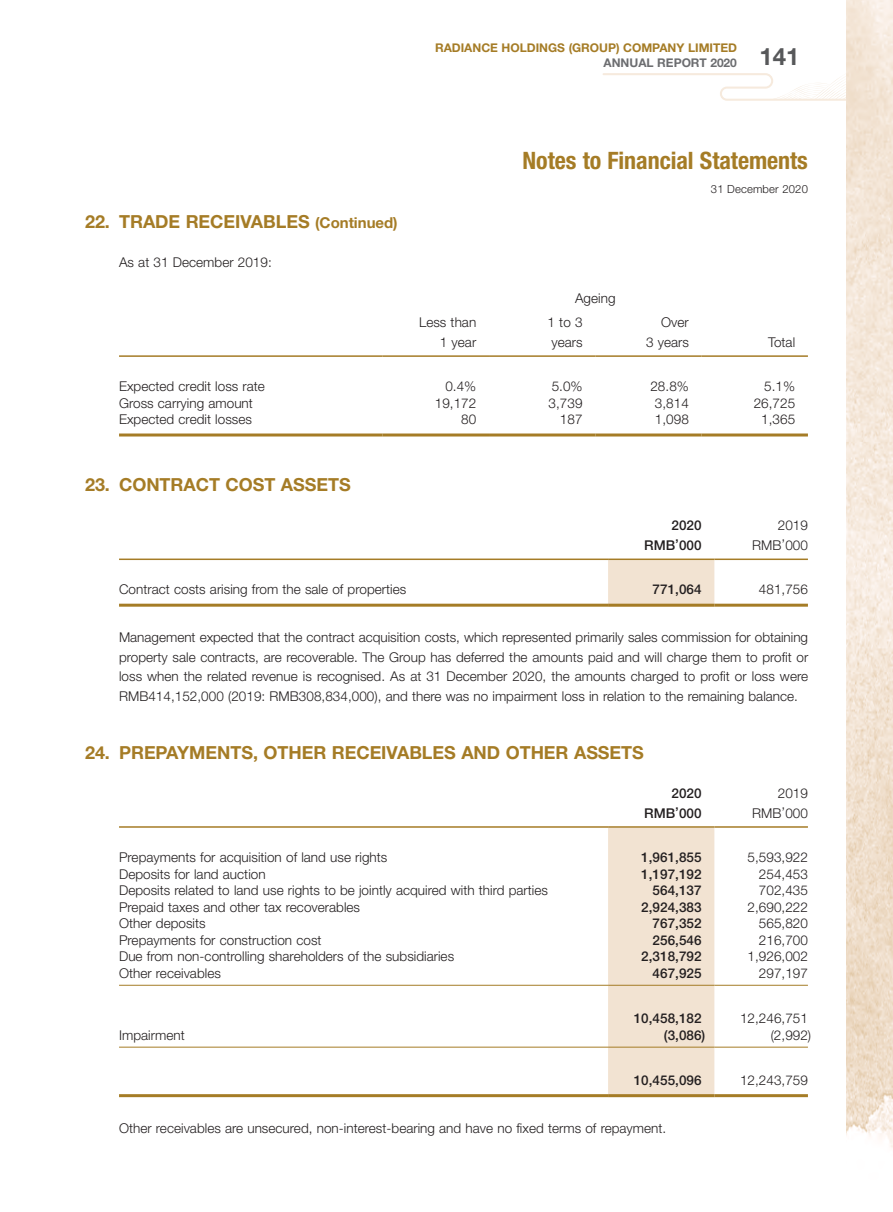
<style>
.page{position:relative;width:893px;height:1212px;background:#fff}
.page>*{position:absolute;margin:0;border:0;box-sizing:border-box;transform-origin:0 0}
.t1{font:700 condensed 24px "Helvetica Neue LT Std";color:#a57c26}
.t2{font:700 24px "Helvetica Neue LT Std";color:#57585a}
.Heading_1{font:700 18px "Helvetica Neue LT Std";color:#a57c26}
.Body_Text{font:300 13.5px/19.5px "Helvetica Neue LT Std";letter-spacing:.005em;color:#231f20;text-align:justify}
.Body_Text-2{font:500 13.5px "Helvetica Neue LT Std";letter-spacing:.005em;color:#231f20}
.t3{font:700 12px "Helvetica Neue LT Std";color:#a57c26}
.t4{font:700 12px "Helvetica Neue LT Std";color:#6c6d70}
.t5{font:300 11.25px "Helvetica Neue LT Std";letter-spacing:.015em;color:#231f20}
.s1{font-size:15px}
</style>
<div class="page">
<svg style="left:603px;top:73px;width:243px;height:28px"></svg>
<img style="left:846px;top:0;width:47px;height:1148px">
<hr style="left:119px;top:355px;width:264px;height:2px;background:#a57c26">
<hr style="left:383px;top:355px;width:106px;height:2px;background:#a57c26">
<hr style="left:489px;top:355px;width:106px;height:2px;background:#a57c26">
<hr style="left:595px;top:355px;width:107px;height:2px;background:#a57c26">
<hr style="left:702px;top:355px;width:106px;height:2px;background:#a57c26">
<hr style="left:119px;top:433px;width:264px;height:3px;background:#a57c26">
<hr style="left:383px;top:433px;width:106px;height:3px;background:#a57c26">
<hr style="left:489px;top:433px;width:106px;height:3px;background:#a57c26">
<hr style="left:595px;top:433px;width:107px;height:3px;background:#a57c26">
<hr style="left:702px;top:433px;width:106px;height:3px;background:#a57c26">
<div style="left:608px;top:560px;width:106px;height:44px;background:#f2e3d2"></div>
<hr style="left:119px;top:558px;width:489px;height:2px;background:#a57c26">
<hr style="left:608px;top:558px;width:106px;height:2px;background:#a57c26">
<hr style="left:714px;top:558px;width:94px;height:2px;background:#a57c26">
<hr style="left:119px;top:604px;width:489px;height:3px;background:#a57c26">
<hr style="left:608px;top:604px;width:106px;height:3px;background:#a57c26">
<hr style="left:714px;top:604px;width:94px;height:3px;background:#a57c26">
<div style="left:608px;top:828px;width:106px;height:266px;background:#f2e3d2"></div>
<hr style="left:119px;top:826px;width:489px;height:2px;background:#a57c26">
<hr style="left:608px;top:826px;width:106px;height:2px;background:#a57c26">
<hr style="left:714px;top:826px;width:94px;height:2px;background:#a57c26">
<hr style="left:119px;top:985px;width:489px;height:1px;background:#a57c26">
<hr style="left:608px;top:985px;width:106px;height:1px;background:#a57c26">
<hr style="left:714px;top:985px;width:94px;height:1px;background:#a57c26">
<hr style="left:119px;top:1047px;width:489px;height:1px;background:#a57c26">
<hr style="left:608px;top:1047px;width:106px;height:1px;background:#a57c26">
<hr style="left:714px;top:1047px;width:94px;height:1px;background:#a57c26">
<hr style="left:119px;top:1094px;width:489px;height:3px;background:#a57c26">
<hr style="left:608px;top:1094px;width:106px;height:3px;background:#a57c26">
<hr style="left:714px;top:1094px;width:94px;height:3px;background:#a57c26">
<p class="t3" style="left:435px;top:41px;width:303px">RADIANCE HOLDINGS (GROUP) COMPANY LIMITED</p>
<p class="t4" style="left:603px;top:56px;width:135px">ANNUAL REPORT 2020</p>
<h1 class="t2" style="left:759px;top:42px;width:41px">141</h1>
<p class="Heading_1" style="left:85px;top:211px;width:314px">22. TRADE RECEIVABLES <span class="s1">(Continued)</span></p>
<p class="Body_Text" style="left:119px;top:253px;width:154px">As at 31 December 2019:</p>
<h1 class="t1" style="left:522px;top:146px;width:287px">Notes to Financial Statements</h1>
<p class="t5" style="left:711px;top:182px;width:99px">31 December 2020</p>
<p class="Body_Text" style="left:575px;top:289px;width:42px">Ageing</p>
<p class="Body_Text" style="left:419px;top:312px;width:59px">Less than</p>
<p class="Body_Text" style="left:548px;top:312px;width:36px">1 to 3</p>
<p class="Body_Text" style="left:661px;top:312px;width:29px">Over</p>
<p class="Body_Text" style="left:440px;top:332px;width:38px">1 year</p>
<p class="Body_Text" style="left:551px;top:332px;width:33px">years</p>
<p class="Body_Text" style="left:646px;top:332px;width:44px">3 years</p>
<p class="Body_Text" style="left:768px;top:332px;width:29px">Total</p>
<p class="Body_Text" style="left:119px;top:376px;width:147px">Expected credit loss rate</p>
<p class="Body_Text" style="left:445px;top:376px;width:32px">0.4%</p>
<p class="Body_Text" style="left:552px;top:376px;width:32px">5.0%</p>
<p class="Body_Text" style="left:650px;top:376px;width:40px">28.8%</p>
<p class="Body_Text" style="left:764px;top:376px;width:32px">5.1%</p>
<p class="Body_Text" style="left:119px;top:393px;width:135px">Gross carrying amount</p>
<p class="Body_Text" style="left:435px;top:393px;width:43px">19,172</p>
<p class="Body_Text" style="left:549px;top:393px;width:35px">3,739</p>
<p class="Body_Text" style="left:655px;top:393px;width:35px">3,814</p>
<p class="Body_Text" style="left:754px;top:393px;width:43px">26,725</p>
<p class="Body_Text" style="left:119px;top:409px;width:134px">Expected credit losses</p>
<p class="Body_Text" style="left:461px;top:409px;width:17px">80</p>
<p class="Body_Text" style="left:560px;top:409px;width:24px">187</p>
<p class="Body_Text" style="left:655px;top:409px;width:35px">1,098</p>
<p class="Body_Text" style="left:761px;top:409px;width:35px">1,365</p>
<p class="Heading_1" style="left:85px;top:474px;width:267px">23. CONTRACT COST ASSETS</p>
<p class="Body_Text-2" style="left:671px;top:517px;width:32px">2020</p>
<p class="Body_Text" style="left:778px;top:516px;width:32px">2019</p>
<p class="Body_Text-2" style="left:644px;top:537px;width:59px">RMB’000</p>
<p class="Body_Text" style="left:752px;top:535px;width:57px">RMB’000</p>
<p class="Body_Text" style="left:119px;top:580px;width:289px">Contract costs arising from the sale of properties</p>
<p class="Body_Text-2" style="left:653px;top:581px;width:51px">771,064</p>
<p class="Body_Text" style="left:759px;top:580px;width:51px">481,756</p>
<p class="Body_Text" style="left:119px;top:628px;width:691px">Management expected that the contract acquisition costs, which represented primarily sales commission for obtaining property sale contracts, are recoverable. The Group has deferred the amounts paid and will charge them to profit or loss when the related revenue is recognised. As at 31 December 2020, the amounts charged to profit or loss were RMB414,152,000 (2019: RMB308,834,000), and there was no impairment loss in relation to the remaining balance.</p>
<p class="Heading_1" style="left:85px;top:741px;width:560px">24. PREPAYMENTS, OTHER RECEIVABLES AND OTHER ASSETS</p>
<p class="Body_Text-2" style="left:671px;top:785px;width:32px">2020</p>
<p class="Body_Text" style="left:778px;top:783px;width:32px">2019</p>
<p class="Body_Text-2" style="left:644px;top:805px;width:59px">RMB’000</p>
<p class="Body_Text" style="left:752px;top:803px;width:57px">RMB’000</p>
<p class="Body_Text" style="left:119px;top:847px;width:270px">Prepayments for acquisition of land use rights</p>
<p class="Body_Text-2" style="left:641px;top:849px;width:62px">1,961,855</p>
<p class="Body_Text" style="left:748px;top:847px;width:62px">5,593,922</p>
<p class="Body_Text" style="left:119px;top:864px;width:148px">Deposits for land auction</p>
<p class="Body_Text-2" style="left:641px;top:866px;width:62px">1,197,192</p>
<p class="Body_Text" style="left:759px;top:864px;width:51px">254,453</p>
<p class="Body_Text" style="left:119px;top:880px;width:430px">Deposits related to land use rights to be jointly acquired with third parties</p>
<p class="Body_Text-2" style="left:653px;top:882px;width:51px">564,137</p>
<p class="Body_Text" style="left:759px;top:880px;width:51px">702,435</p>
<p class="Body_Text" style="left:119px;top:897px;width:243px">Prepaid taxes and other tax recoverables</p>
<p class="Body_Text-2" style="left:641px;top:899px;width:62px">2,924,383</p>
<p class="Body_Text" style="left:748px;top:897px;width:62px">2,690,222</p>
<p class="Body_Text" style="left:119px;top:913px;width:88px">Other deposits</p>
<p class="Body_Text-2" style="left:653px;top:915px;width:51px">767,352</p>
<p class="Body_Text" style="left:759px;top:913px;width:51px">565,820</p>
<p class="Body_Text" style="left:119px;top:930px;width:204px">Prepayments for construction cost</p>
<p class="Body_Text-2" style="left:653px;top:932px;width:51px">256,546</p>
<p class="Body_Text" style="left:759px;top:930px;width:51px">216,700</p>
<p class="Body_Text" style="left:119px;top:946px;width:337px">Due from non-controlling shareholders of the subsidiaries</p>
<p class="Body_Text-2" style="left:641px;top:948px;width:62px">2,318,792</p>
<p class="Body_Text" style="left:748px;top:946px;width:62px">1,926,002</p>
<p class="Body_Text" style="left:119px;top:963px;width:103px">Other receivables</p>
<p class="Body_Text-2" style="left:653px;top:965px;width:51px">467,925</p>
<p class="Body_Text" style="left:759px;top:963px;width:51px">297,197</p>
<p class="Body_Text-2" style="left:634px;top:1010px;width:69px">10,458,182</p>
<p class="Body_Text" style="left:740px;top:1008px;width:69px">12,246,751</p>
<p class="Body_Text" style="left:119px;top:1025px;width:67px">Impairment</p>
<p class="Body_Text-2" style="left:664px;top:1027px;width:43px">(3,086)</p>
<p class="Body_Text" style="left:771px;top:1025px;width:42px">(2,992)</p>
<p class="Body_Text-2" style="left:634px;top:1072px;width:69px">10,455,096</p>
<p class="Body_Text" style="left:740px;top:1070px;width:69px">12,243,759</p>
<p class="Body_Text" style="left:119px;top:1118px;width:549px">Other receivables are unsecured, non-interest-bearing and have no fixed terms of repayment.</p>
</div>
